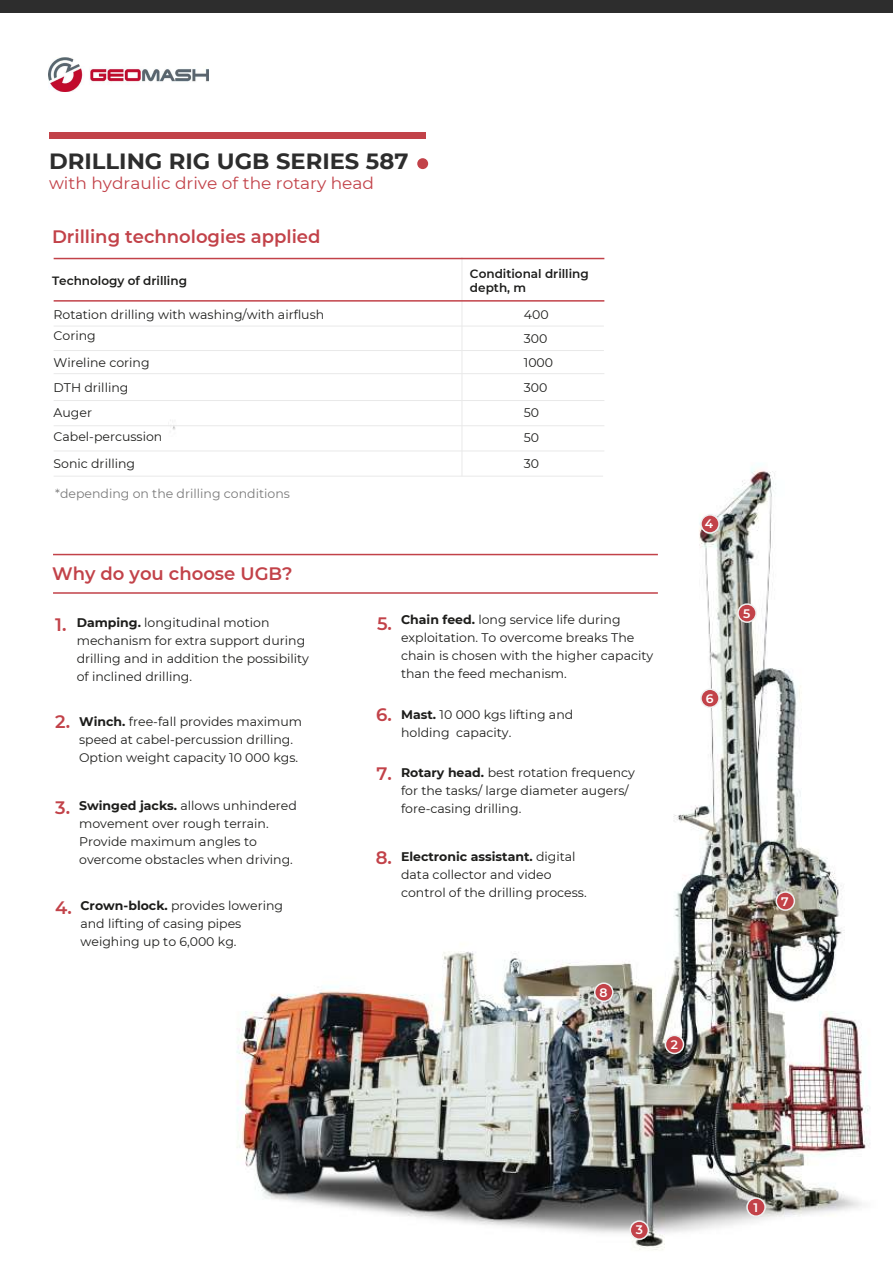
<style>
.page{position:relative;width:893px;height:1263px;background:#fff}
.page>*{position:absolute;margin:0;border:0;box-sizing:border-box;transform-origin:0 0}
.t1{font:700 22.05px "Montserrat";color:#2d2d2d}
.t2{font:600 18px "Montserrat";color:#c24249}
.t3{font:16.5px "Montserrat";color:#c24249}
.t4{font:12.45px/18px "Montserrat";color:#1d1d1b}
.t5{font:12.45px "Montserrat";color:#7a7a7a}
.t6{font:600 12.3px "Montserrat";color:#fff}
.t7{font:600 12px/14.4px "Montserrat";color:#1d1d1b}
.s1{font-weight:700}
.s2{font-weight:600;font-size:18px;color:#c24249}
</style>
<div class="page">
<img style="left:256px;top:411px;width:614px;height:839px">
<div style="left:49px;top:132px;width:376px;height:6px;background:#c24249"></div>
<div style="left:417px;top:158px;width:11px;height:11px;background:#c24249;border-radius:50%"></div>
<img style="left:48px;top:58px;width:161px;height:34px">
<div style="left:0;top:0;width:893px;height:13px;background:#2d2d2d"></div>
<div style="left:701px;top:515px;width:18px;height:18px;background:#c24249;border-radius:50%"></div>
<div style="left:700px;top:514px;width:20px;height:20px;border:2px solid #efefef;border-radius:50%"></div>
<div style="left:738px;top:604px;width:18px;height:18px;background:#c24249;border-radius:50%"></div>
<div style="left:737px;top:603px;width:20px;height:20px;border:2px solid #efefef;border-radius:50%"></div>
<div style="left:701px;top:689px;width:18px;height:18px;background:#c24249;border-radius:50%"></div>
<div style="left:700px;top:688px;width:20px;height:20px;border:2px solid #efefef;border-radius:50%"></div>
<div style="left:776px;top:892px;width:18px;height:18px;background:#c24249;border-radius:50%"></div>
<div style="left:775px;top:891px;width:20px;height:20px;border:2px solid #efefef;border-radius:50%"></div>
<div style="left:665px;top:1035px;width:18px;height:18px;background:#c24249;border-radius:50%"></div>
<div style="left:665px;top:1035px;width:19px;height:19px;border:2px solid #efefef;border-radius:50%"></div>
<div style="left:747px;top:1198px;width:18px;height:18px;background:#c24249;border-radius:50%"></div>
<div style="left:746px;top:1197px;width:20px;height:20px;border:2px solid #efefef;border-radius:50%"></div>
<div style="left:630px;top:1221px;width:18px;height:18px;background:#c24249;border-radius:50%"></div>
<div style="left:629px;top:1220px;width:20px;height:20px;border:2px solid #efefef;border-radius:50%"></div>
<div style="left:595px;top:983px;width:18px;height:18px;background:#c24249;border-radius:50%"></div>
<div style="left:594px;top:982px;width:20px;height:20px;border:2px solid #efefef;border-radius:50%"></div>
<hr style="left:54px;top:326px;width:550px;height:1px;background:#e9e9e9">
<hr style="left:54px;top:350px;width:550px;height:1px;background:#e9e9e9">
<hr style="left:54px;top:373px;width:550px;height:1px;background:#e9e9e9">
<hr style="left:54px;top:425px;width:550px;height:1px;background:#e9e9e9">
<hr style="left:54px;top:451px;width:550px;height:1px;background:#e9e9e9">
<hr style="left:54px;top:400px;width:550px;height:1px;background:#e9e9e9">
<hr style="left:54px;top:476px;width:549px;height:1px;background:#e9e9e9">
<hr style="left:462px;top:257px;width:1px;height:93px;background:#e9e9e9">
<hr style="left:462px;top:351px;width:1px;height:125px;background:#e9e9e9">
<hr style="left:54px;top:300px;width:550px;height:2px;background:#c24249">
<hr style="left:54px;top:258px;width:550px;height:1px;background:#c24249">
<hr style="left:53px;top:592px;width:605px;height:2px;background:#c24249">
<hr style="left:53px;top:554px;width:605px;height:1px;background:#c24249">
<img style="left:53px;top:420px;width:203px;height:769px">
<h1 class="t1" style="left:49px;top:145px;width:361px">DRILLING RIG UGB SERIES 587</h1>
<h3 class="t3" style="left:49px;top:172px;width:327px">with hydraulic drive of the rotary head</h3>
<h2 class="t2" style="left:52px;top:224px;width:270px">Drilling technologies applied</h2>
<p class="t7" style="left:52px;top:273px;width:137px">Technology of drilling</p>
<p class="t7" style="left:470px;top:265px;width:120px">Conditional drilling depth, m</p>
<p class="t4" style="left:54px;top:303px;width:272px;line-height:21.9px">Rotation drilling with washing/with airflush<br>Coring</p>
<p class="t4" style="left:54px;top:353px;width:98px">Wireline coring</p>
<p class="t4" style="left:54px;top:400px;width:110px;line-height:24.3px">Auger<br>Cabel-percussion</p>
<p class="t4" style="left:54px;top:455px;width:83px">Sonic drilling</p>
<p class="t4" style="left:54px;top:379px;width:76px">DTH drilling</p>
<p class="t5" style="left:55px;top:485px;width:236px">*depending on the drilling conditions</p>
<p class="t4" style="left:524px;top:301px;width:26px;line-height:24.9px">400<br>300</p>
<p class="t4" style="left:524px;top:349px;width:31px;line-height:25.7px">1000<br>300</p>
<p class="t4" style="left:524px;top:403px;width:17px">50</p>
<p class="t4" style="left:524px;top:429px;width:17px">50</p>
<p class="t4" style="left:524px;top:455px;width:17px">30</p>
<h2 class="t2" style="left:52px;top:561px;width:242px">Why do you choose UGB?</h2>
<h2 class="t2" style="left:55px;top:612px;width:13px">1.</h2>
<p class="t4" style="left:77px;top:613px;width:234px"><span class="s1">Damping.</span> longitudinal motion mechanism for extra support during drilling and in addition the possibility of inclined drilling.</p>
<h2 class="t2" style="left:55px;top:709px;width:16px">2.</h2>
<p class="t4" style="left:79px;top:712px;width:225px"><span class="s1">Winch.</span> free-fall provides maximum speed at cabel-percussion drilling.<br>Option weight capacity 10 000 kgs.</p>
<h2 class="t2" style="left:55px;top:795px;width:16px">3.</h2>
<p class="t4" style="left:79px;top:796px;width:219px"><span class="s1">Swinged jacks.</span> allows unhindered movement over rough terrain.<br>Provide maximum angles to overcome obstacles when driving.</p>
<h2 class="t2" style="left:55px;top:895px;width:18px">4.</h2>
<p class="t4" style="left:80px;top:896px;width:204px"><span class="s1">Crown-block.</span> provides lowering and lifting of casing pipes weighing up to 6,000 kg.</p>
<h2 class="t2" style="left:377px;top:611px;width:16px">5.</h2>
<p class="t4" style="left:401px;top:610px;width:254px"><span class="s1">Chain feed.</span> long service life during exploitation. To overcome breaks The chain is chosen with the higher capacity than the feed mechanism.</p>
<h2 class="t2" style="left:376px;top:701px;width:17px">6.</h2>
<p class="t4" style="left:401px;top:705px;width:174px"><span class="s1">Mast.</span> 10 000 kgs lifting and holding capacity.</p>
<h2 class="t2" style="left:377px;top:761px;width:17px">7.</h2>
<p class="t4" style="left:401px;top:764px;width:235px"><span class="s1">Rotary head.</span> best rotation frequency for the tasks/ large diameter augers/ fore-casing drilling.</p>
<p class="t4" style="left:401px;top:847px;width:187px;text-indent:-25px"><span class="s2">8.</span> <span class="s1">Electronic assistant.</span> digital data collector and video control of the drilling process.</p>
<p class="t6" style="left:600px;top:984px;width:10px">8</p>
<p class="t6" style="left:671px;top:1036px;width:9px">2</p>
<p class="t6" style="left:705px;top:515px;width:10px">4</p>
<p class="t6" style="left:706px;top:690px;width:9px">6</p>
<p class="t6" style="left:743px;top:605px;width:9px">5</p>
<p class="t6" style="left:781px;top:893px;width:9px">7</p>
<p class="t6" style="left:636px;top:1221px;width:9px">3</p>
<p class="t6" style="left:754px;top:1198px;width:6px">1</p>
</div>
